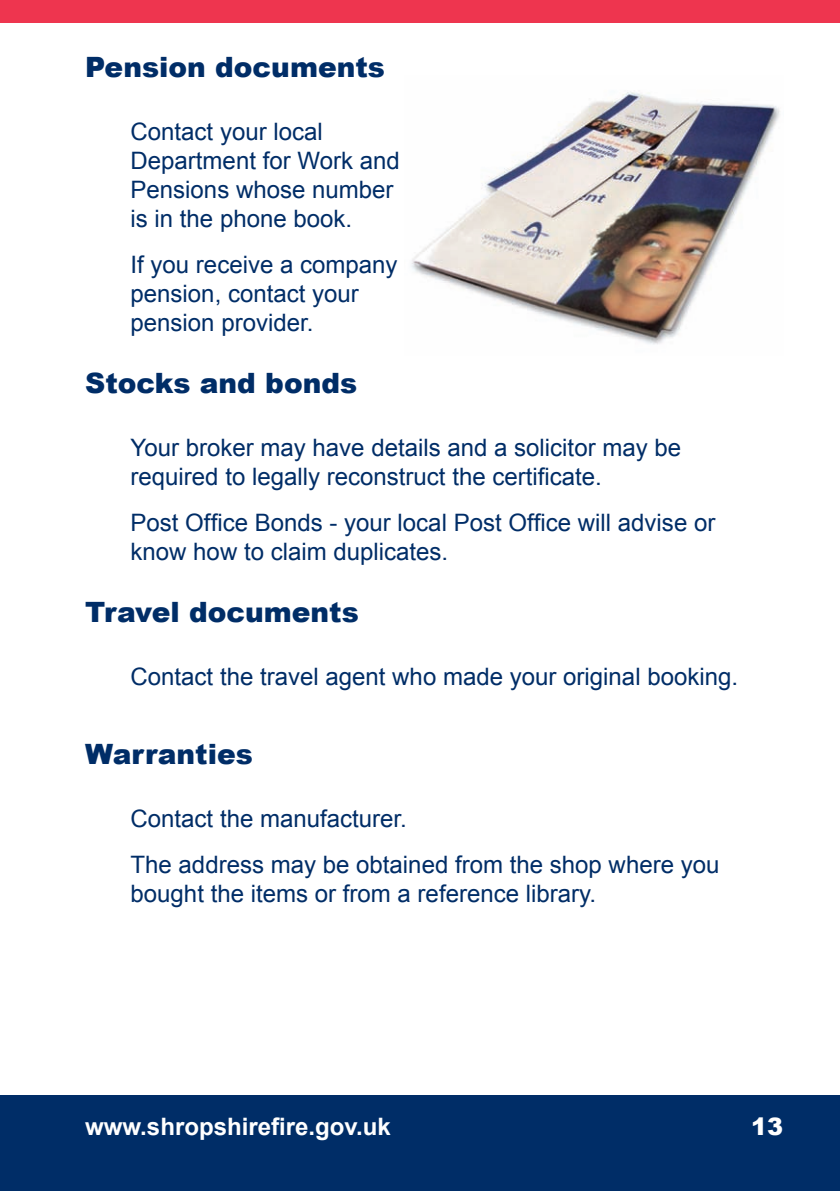
<style>
.page{position:relative;width:840px;height:1191px;background:#fff}
.page>*{position:absolute;margin:0;border:0;box-sizing:border-box;transform-origin:0 0}
.Section_header{font:900 28px "Arial";color:#002d67}
.Text{font:24px/29px "Arial";color:#002d67}
.t1{font:700 24px "Arial";color:#fff}
.t2{font:900 24px "Arial";color:#fff}
</style>
<div class="page">
<div style="left:0;top:1095px;width:839px;height:96px;background:#002d67"></div>
<div style="left:0;top:0;width:839px;height:23px;background:#ee354f"></div>
<img style="left:411px;top:91px;width:369px;height:254px">
<p class="Section_header" style="left:85px;top:46px;width:301px">Pension documents</p>
<p class="Text" style="left:130px;top:117px;width:270px">Contact your local<br>Department for Work and<br>Pensions whose number is in the phone book.</p>
<p class="Text" style="left:130px;top:250px;width:268px">If you receive a company pension, contact your pension provider.</p>
<p class="Section_header" style="left:85px;top:362px;width:273px">Stocks and bonds</p>
<p class="Text" style="left:130px;top:433px;width:552px">Your broker may have details and a solicitor may be required to legally reconstruct the certificate.</p>
<p class="Text" style="left:130px;top:508px;width:586px">Post Office Bonds - your local Post Office will advise or know how to claim duplicates.</p>
<p class="Section_header" style="left:85px;top:591px;width:275px">Travel documents</p>
<p class="Text" style="left:130px;top:662px;width:608px">Contact the travel agent who made your original booking.</p>
<p class="Section_header" style="left:85px;top:733px;width:169px">Warranties</p>
<p class="Text" style="left:130px;top:804px;width:278px">Contact the manufacturer.</p>
<p class="Text" style="left:130px;top:850px;width:590px">The address may be obtained from the shop where you bought the items or from a reference library.</p>
<p class="t1" style="left:85px;top:1110px;width:307px">www.shropshirefire.gov.uk</p>
<p class="t2" style="left:750px;top:1108px;width:34px">13</p>
</div>
